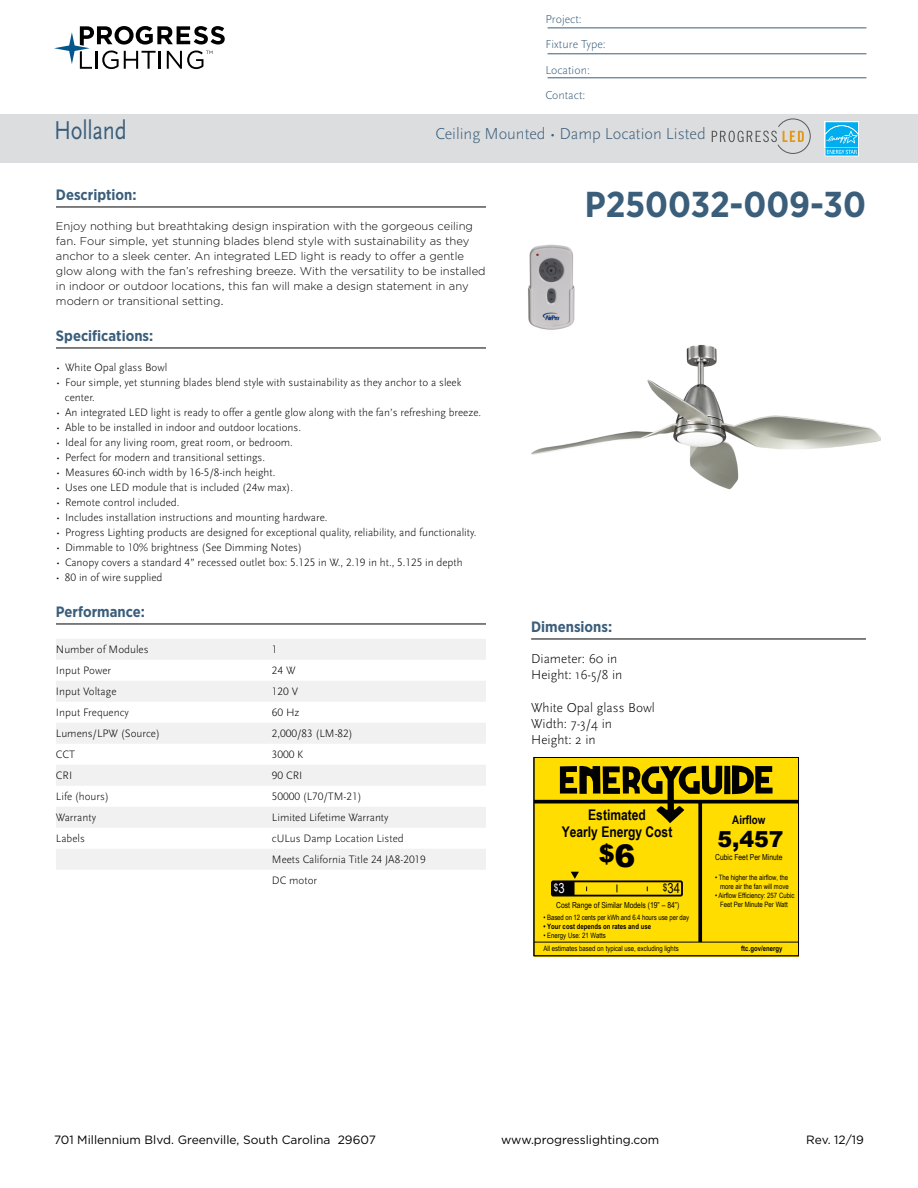
<style>
.page{position:relative;width:918px;height:1188px;background:#fff}
.page>*{position:absolute;margin:0;border:0;box-sizing:border-box;transform-origin:0 0}
.t1{font:700 36px "Gotham Narrow";color:#3b5e7b}
.t2{font:27px "Scala Sans Pro";letter-spacing:-.01em;color:#3b5e7b;scale:.82 1}
.t3{font:900 23.85px "Arial";color:#000}
.t4{font:900 22.05px "Arial";color:#000}
.t5{font:300 16.5px "Scala Sans Pro";color:#3b5e7b}
.t6{font:700 15px "Gotham Narrow";color:#3b5e7b}
.t7{font:700 14.7px/16.5px "Arial Narrow";color:#000;text-align:center}
.t8{font:13.8px "Arial Narrow";color:#000}
.t9{font:300 13.5px/16.2px "Scala Sans Pro";color:#000}
.t10{font:12px "Gotham";color:#000}
.t11{font:300 12px/25.5px "Scala Sans Pro";color:#3b5e7b}
.t12{font:700 12px "Arial Narrow";color:#000}
.t13{font:300 11.25px/21px "Scala Sans Pro";color:#000}
.t14{font:300 11.25px/15px "Gotham";color:#000}
.t15{font:10.05px "Arial Narrow";color:#fff}
.t16{font:8.25px "Arial Narrow";color:#000}
.t17{font:7.35px/8.2px "Arial Narrow";color:#000;text-align:right}
.t18{font:700 7.35px "Arial Narrow";color:#000}
.s1{font-size:31.2px}
.s2{font-size:13.8px}
.s3{font-size:10.05px}
</style>
<div class="page">
<svg style="left:54px;top:26px;width:171px;height:43px"></svg>
<img style="left:531px;top:344px;width:349px;height:146px">
<hr style="left:56px;top:207px;width:430px;height:1px;background:#000">
<hr style="left:56px;top:348px;width:430px;height:1px;background:#000">
<hr style="left:56px;top:624px;width:430px;height:1px;background:#000">
<div style="left:56px;top:639px;width:430px;height:21px;background:#f1f1f2"></div>
<div style="left:56px;top:681px;width:430px;height:21px;background:#f1f1f2"></div>
<div style="left:56px;top:723px;width:430px;height:21px;background:#f1f1f2"></div>
<div style="left:56px;top:765px;width:430px;height:21px;background:#f1f1f2"></div>
<div style="left:56px;top:807px;width:430px;height:21px;background:#f1f1f2"></div>
<div style="left:56px;top:849px;width:430px;height:21px;background:#f1f1f2"></div>
<hr style="left:531px;top:639px;width:335px;height:1px;background:#000">
<div style="left:0;top:114px;width:918px;height:49px;background:#dcddde"></div>
<svg style="left:712px;top:119px;width:98px;height:35px"></svg>
<div style="left:825px;top:121px;width:34px;height:27px;background:#fff"></div>
<svg style="left:825px;top:122px;width:34px;height:34px"></svg>
<img style="left:528px;top:244px;width:47px;height:86px">
<hr style="left:548px;top:28px;width:318px;height:1px;background:#3b5e7b">
<hr style="left:548px;top:54px;width:318px;height:1px;background:#3b5e7b">
<hr style="left:548px;top:78px;width:318px;height:1px;background:#3b5e7b">
<div style="left:534px;top:758px;width:265px;height:198px;background:#fd0"></div>
<svg style="left:535px;top:800px;width:262px;height:4px"></svg>
<hr style="left:534px;top:942px;width:265px;height:1px;background:#000">
<div style="left:551px;top:880px;width:132px;height:17px;border:2px solid #000"></div>
<svg style="left:552px;top:872px;width:27px;height:23px"></svg>
<svg style="left:698px;top:823px;width:4px;height:119px"></svg>
<svg style="left:560px;top:765px;width:213px;height:58px"></svg>
<div style="left:533px;top:757px;width:266px;height:199px;border:1px solid #000"></div>
<p class="t11" style="left:545px;top:6px;width:62px">Project:<br>Fixture Type:<br>Location:<br>Contact:</p>
<h2 class="t2" style="left:54px;top:114px;width:90px">Holland</h2>
<h3 class="t5" style="left:435px;top:124px;width:272px">Ceiling Mounted • Damp Location Listed</h3>
<h3 class="t6" style="left:56px;top:185px;width:82px">Description:</h3>
<p class="t14" style="left:56px;top:218px;width:431px">Enjoy nothing but breathtaking design inspiration with the gorgeous ceiling fan. Four simple, yet stunning blades blend style with sustainability as they anchor to a sleek center. An integrated LED light is ready to offer a gentle glow along with the fan’s refreshing breeze. With the versatility to be installed in indoor or outdoor locations, this fan will make a design statement in any modern or transitional setting.</p>
<h3 class="t6" style="left:56px;top:326px;width:99px">Specifications:</h3>
<p class="t13" style="left:56px;top:357px;width:113px">• White Opal glass Bowl</p>
<p class="t13" style="left:65px;top:375px;width:398px;line-height:15px;text-indent:-9px">• Four simple, yet stunning blades blend style with sustainability as they anchor to a sleek center.</p>
<p class="t13" style="left:56px;top:402px;width:427px">• An integrated LED light is ready to offer a gentle glow along with the fan’s refreshing breeze.</p>
<p class="t13" style="left:56px;top:417px;width:247px">• Able to be installed in indoor and outdoor locations.</p>
<p class="t13" style="left:56px;top:432px;width:238px">• Ideal for any living room, great room, or bedroom.</p>
<p class="t13" style="left:56px;top:447px;width:211px">• Perfect for modern and transitional settings.</p>
<p class="t13" style="left:56px;top:462px;width:221px">• Measures 60-inch width by 16-5/8-inch height.</p>
<p class="t13" style="left:56px;top:477px;width:239px">• Uses one LED module that is included (24w max).</p>
<p class="t13" style="left:56px;top:492px;width:125px">• Remote control included.</p>
<p class="t13" style="left:56px;top:507px;width:273px">• Includes installation instructions and mounting hardware.</p>
<p class="t13" style="left:56px;top:522px;width:422px">• Progress Lighting products are designed for exceptional quality, reliability, and functionality.</p>
<p class="t13" style="left:56px;top:537px;width:247px">• Dimmable to 10% brightness (See Dimming Notes)</p>
<p class="t13" style="left:56px;top:552px;width:408px">• Canopy covers a standard 4” recessed outlet box: 5.125 in W., 2.19 in ht., 5.125 in depth</p>
<p class="t13" style="left:56px;top:567px;width:108px">• 80 in of wire supplied</p>
<h3 class="t6" style="left:56px;top:602px;width:90px">Performance:</h3>
<p class="t13" style="left:56px;top:639px;width:94px">Number of Modules</p>
<p class="t13" style="left:272px;top:639px;width:7px">1</p>
<p class="t13" style="left:56px;top:660px;width:57px">Input Power</p>
<p class="t13" style="left:272px;top:660px;width:25px">24 W</p>
<p class="t13" style="left:56px;top:681px;width:62px">Input Voltage</p>
<p class="t13" style="left:272px;top:681px;width:28px">120 V</p>
<p class="t13" style="left:56px;top:702px;width:74px">Input Frequency</p>
<p class="t13" style="left:272px;top:702px;width:29px">60 Hz</p>
<p class="t13" style="left:56px;top:723px;width:106px">Lumens/LPW (Source)</p>
<p class="t13" style="left:272px;top:723px;width:82px">2,000/83 (LM-82)</p>
<p class="t13" style="left:56px;top:744px;width:21px">CCT</p>
<p class="t13" style="left:272px;top:744px;width:33px">3000 K</p>
<p class="t13" style="left:56px;top:765px;width:18px">CRI</p>
<p class="t13" style="left:272px;top:765px;width:32px">90 CRI</p>
<p class="t13" style="left:56px;top:786px;width:54px">Life (hours)</p>
<p class="t13" style="left:272px;top:786px;width:91px">50000 (L70/TM-21)</p>
<p class="t13" style="left:56px;top:807px;width:42px">Warranty</p>
<p class="t13" style="left:272px;top:807px;width:118px">Limited Lifetime Warranty</p>
<p class="t13" style="left:56px;top:828px;width:30px">Labels</p>
<p class="t13" style="left:272px;top:828px;width:155px">cULus Damp Location Listed<br>Meets California Title 24 JA8-2019<br>DC motor</p>
<h1 class="t1" style="left:585px;top:181px;width:283px">P250032-009-30</h1>
<h3 class="t6" style="left:531px;top:617px;width:83px">Dimensions:</h3>
<p class="t9" style="left:531px;top:651px;width:93px">Diameter: 60 in<br>Height: 16-5/8 in</p>
<p class="t9" style="left:531px;top:699px;width:125px">White Opal glass Bowl<br>Width: 7-3/4 in<br>Height: 2 in</p>
<h3 class="t7" style="left:562px;top:806px;width:112px">Estimated<br>Yearly Energy Cost</h3>
<h3 class="t3" style="left:599px;top:836px;width:38px">$<span class="s1">6</span></h3>
<p class="t15" style="left:554px;top:880px;width:12px">$<span class="s2">3</span></p>
<p class="t8" style="left:663px;top:878px;width:19px"><span class="s3">$</span>34</p>
<p class="t16" style="left:556px;top:899px;width:125px">Cost Range of Similar Models (19” – 84”)</p>
<p class="t17" style="left:543px;top:913px;width:147px">• Based on 12 cents per kWh and 6.4 hours use per day</p>
<p class="t18" style="left:543px;top:921px;width:109px">• Your cost depends on rates and use</p>
<p class="t17" style="left:543px;top:931px;width:64px">• Energy Use: 21 Watts</p>
<p class="t17" style="left:543px;top:944px;width:137px">All estimates based on typical use, excluding lights</p>
<p class="t12" style="left:732px;top:810px;width:35px">Airflow</p>
<h3 class="t4" style="left:717px;top:823px;width:68px">5,457</h3>
<p class="t16" style="left:715px;top:852px;width:69px">Cubic Feet Per Minute</p>
<p class="t17" style="left:715px;top:873px;width:75px">• The higher the airflow, the more air the fan will move</p>
<p class="t17" style="left:715px;top:890px;width:81px;line-height:9.1px;text-align:center">• Airflow Efficiency: 257 Cubic<br>Feet Per Minute Per Watt</p>
<p class="t18" style="left:741px;top:943px;width:43px">ftc.gov/energy</p>
<p class="t10" style="left:54px;top:1132px;width:323px">701 Millennium Blvd. Greenville, South Carolina 29607</p>
<p class="t10" style="left:501px;top:1132px;width:160px">www.progresslighting.com</p>
<p class="t10" style="left:806px;top:1132px;width:59px">Rev. 12/19</p>
</div>
